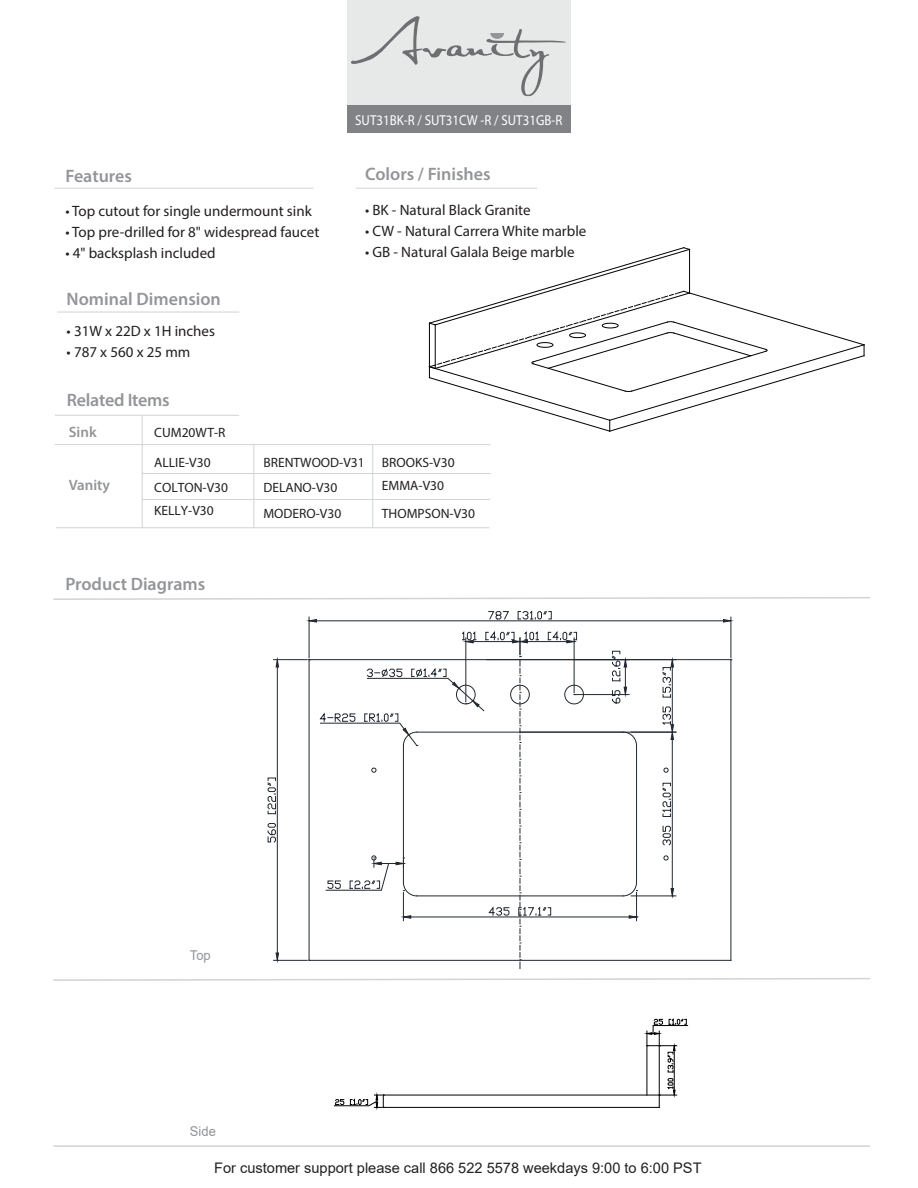
<style>
.page{position:relative;width:918px;height:1188px;background:#fff}
.page>*{position:absolute;margin:0;border:0;box-sizing:border-box;transform-origin:0 0}
.t1{font:600 18px "Myriad Pro";color:#939598}
.t2{font:15px "Myriad Pro";color:#231f20}
.t3{font:600 15px "Myriad Pro";color:#939598}
.t4{font:14.55px "Arial";color:#231f20}
.t5{font:14.4px "Myriad Pro";color:#fff;scale:.9 1}
.t6{font:13.5px/26.5px "Myriad Pro";color:#231f20}
.t7{font:13.5px "Arial";color:#939598;scale:.96 1}
</style>
<div class="page">
<div style="left:347px;top:0;width:223px;height:106px;background:#e7e8e8"></div>
<svg style="left:351px;top:16px;width:215px;height:80px"></svg>
<div style="left:347px;top:106px;width:223px;height:27px;background:#808285"></div>
<svg style="left:53px;top:597px;width:817px;height:3px"></svg>
<hr style="left:356px;top:188px;width:181px;height:1px;background:#d1d3d4">
<hr style="left:57px;top:312px;width:182px;height:1px;background:#d1d3d4">
<hr style="left:54px;top:188px;width:259px;height:1px;background:#d1d3d4">
<hr style="left:53px;top:1145px;width:817px;height:2px;background:#d1d3d4">
<svg style="left:53px;top:978px;width:817px;height:3px"></svg>
<hr style="left:55px;top:444px;width:435px;height:1px;background:#d1d3d4">
<hr style="left:142px;top:473px;width:349px;height:1px;background:#d1d3d4">
<hr style="left:142px;top:499px;width:348px;height:1px;background:#d1d3d4">
<hr style="left:55px;top:415px;width:184px;height:1px;background:#d1d3d4">
<hr style="left:254px;top:445px;width:1px;height:83px;background:#d1d3d4">
<hr style="left:372px;top:445px;width:1px;height:83px;background:#d1d3d4">
<hr style="left:56px;top:527px;width:433px;height:1px;background:#d1d3d4">
<hr style="left:142px;top:416px;width:1px;height:112px;background:#d1d3d4">
<svg style="left:429px;top:247px;width:436px;height:185px"></svg>
<hr style="left:383px;top:1095px;width:276px;height:1px;background:#000">
<hr style="left:383px;top:1107px;width:276px;height:1px;background:#000">
<svg style="left:334px;top:1095px;width:50px;height:13px"></svg>
<svg style="left:647px;top:1019px;width:41px;height:88px"></svg>
<hr style="left:576px;top:694px;width:53px;height:1px;background:#212830">
<svg style="left:612px;top:651px;width:15px;height:53px"></svg>
<hr style="left:309px;top:659px;width:422px;height:1px;background:#212830">
<hr style="left:636px;top:746px;width:1px;height:136px;background:#212830">
<hr style="left:417px;top:896px;width:206px;height:1px;background:#212830">
<hr style="left:522px;top:732px;width:154px;height:1px;background:#212830">
<hr style="left:633px;top:896px;width:43px;height:1px;background:#212830">
<hr style="left:672px;top:740px;width:1px;height:149px;background:#212830">
<svg style="left:662px;top:826px;width:9px;height:20px"></svg>
<svg style="left:671px;top:889px;width:3px;height:8px"></svg>
<svg style="left:662px;top:783px;width:9px;height:34px"></svg>
<svg style="left:663px;top:767px;width:6px;height:6px"></svg>
<hr style="left:731px;top:617px;width:1px;height:41px;background:#212830">
<hr style="left:309px;top:617px;width:1px;height:41px;background:#212830">
<hr style="left:316px;top:621px;width:408px;height:1px;background:#212830">
<svg style="left:723px;top:619px;width:8px;height:3px"></svg>
<svg style="left:488px;top:611px;width:21px;height:9px"></svg>
<svg style="left:309px;top:619px;width:8px;height:3px"></svg>
<svg style="left:517px;top:611px;width:34px;height:9px"></svg>
<hr style="left:309px;top:960px;width:422px;height:1px;background:#212830">
<hr style="left:274px;top:659px;width:33px;height:1px;background:#212830">
<hr style="left:274px;top:960px;width:33px;height:1px;background:#212830">
<hr style="left:277px;top:667px;width:1px;height:286px;background:#212830">
<svg style="left:276px;top:659px;width:3px;height:8px"></svg>
<svg style="left:267px;top:823px;width:9px;height:20px"></svg>
<svg style="left:276px;top:953px;width:3px;height:8px"></svg>
<svg style="left:267px;top:778px;width:9px;height:36px"></svg>
<hr style="left:411px;top:917px;width:218px;height:1px;background:#212830">
<svg style="left:622px;top:882px;width:16px;height:39px"></svg>
<hr style="left:672px;top:667px;width:1px;height:58px;background:#212830">
<svg style="left:622px;top:731px;width:15px;height:15px"></svg>
<svg style="left:662px;top:706px;width:12px;height:34px"></svg>
<svg style="left:662px;top:660px;width:12px;height:38px"></svg>
<hr style="left:731px;top:660px;width:1px;height:300px;background:#212830">
<svg style="left:320px;top:632px;width:264px;height:337px"></svg>
<svg style="left:663px;top:855px;width:6px;height:6px"></svg>
<hr style="left:309px;top:660px;width:1px;height:300px;background:#212830">
<p class="t1" style="left:65px;top:165px;width:68px">Features</p>
<p class="t2" style="left:65px;top:201px;width:248px">• Top cutout for single undermount sink</p>
<p class="t2" style="left:65px;top:222px;width:255px">• Top pre-drilled for 8" widespread faucet</p>
<p class="t2" style="left:65px;top:243px;width:152px">• 4" backsplash included</p>
<p class="t1" style="left:67px;top:287px;width:156px">Nominal Dimension</p>
<p class="t2" style="left:67px;top:322px;width:150px">• 31W x 22D x 1H inches</p>
<p class="t2" style="left:67px;top:343px;width:125px">• 787 x 560 x 25 mm</p>
<p class="t1" style="left:67px;top:389px;width:104px">Related Items</p>
<p class="t3" style="left:69px;top:423px;width:29px">Sink</p>
<p class="t6" style="left:154px;top:419px;width:73px">CUM20WT-R</p>
<p class="t5" style="left:355px;top:111px;width:232px">SUT31BK-R / SUT31CW -R / SUT31GB-R</p>
<p class="t1" style="left:365px;top:163px;width:127px">Colors / Finishes</p>
<p class="t2" style="left:365px;top:201px;width:167px">• BK - Natural Black Granite</p>
<p class="t2" style="left:365px;top:222px;width:223px">• CW - Natural Carrera White marble</p>
<p class="t2" style="left:365px;top:243px;width:211px">• GB - Natural Galala Beige marble</p>
<p class="t3" style="left:69px;top:476px;width:43px">Vanity</p>
<p class="t6" style="left:263px;top:449px;width:103px">BRENTWOOD-V31</p>
<p class="t6" style="left:382px;top:449px;width:74px">BROOKS-V30</p>
<p class="t6" style="left:154px;top:449px;width:58px">ALLIE-V30</p>
<p class="t6" style="left:154px;top:497px;width:61px">KELLY-V30</p>
<p class="t6" style="left:154px;top:474px;width:75px">COLTON-V30</p>
<p class="t6" style="left:382px;top:471px;width:95px;line-height:28px">EMMA-V30<br>THOMPSON-V30</p>
<p class="t6" style="left:263px;top:474px;width:79px">DELANO-V30<br>MODERO-V30</p>
<p class="t1" style="left:65px;top:573px;width:141px">Product Diagrams</p>
<p class="t7" style="left:190px;top:946px;width:23px">Top</p>
<p class="t7" style="left:190px;top:1122px;width:29px">Side</p>
<p class="t4" style="left:214px;top:1157px;width:489px">For customer support please call 866 522 5578 weekdays 9:00 to 6:00 PST</p>
</div>
